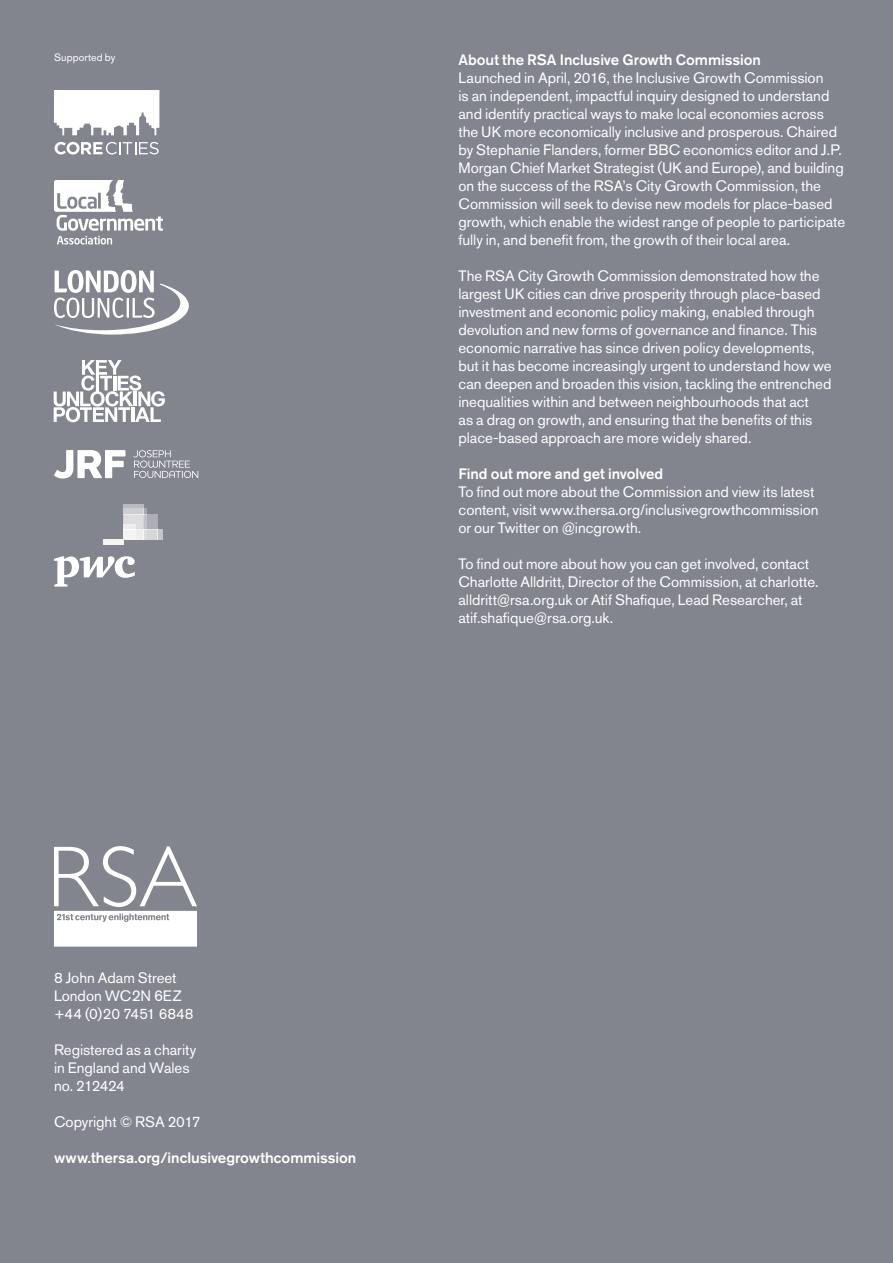
<style>
.page{position:relative;width:893px;height:1263px;background:#82848e}
.page>*{position:absolute;margin:0;border:0;box-sizing:border-box;transform-origin:0 0}
.t1{font:15px/18px "Akzidenz Grotesk Pro";letter-spacing:-.005em;color:#fff}
.t2{font:500 15px "Akzidenz Grotesk Pro";letter-spacing:-.005em;color:#fff}
.t3{font:10.5px "Akzidenz Grotesk Pro";letter-spacing:.01em;color:#fff}
.s1{font-size:15.6px}
</style>
<div class="page">
<svg style="left:54px;top:846px;width:143px;height:101px"></svg>
<svg style="left:54px;top:270px;width:135px;height:65px"></svg>
<svg style="left:54px;top:90px;width:105px;height:45px;background:#eaebec"></svg>
<svg style="left:55px;top:142px;width:104px;height:13px"></svg>
<svg style="left:54px;top:360px;width:111px;height:62px"></svg>
<svg style="left:54px;top:180px;width:109px;height:65px"></svg>
<svg style="left:54px;top:450px;width:71px;height:29px"></svg>
<svg style="left:133px;top:450px;width:65px;height:28px"></svg>
<svg style="left:54px;top:556px;width:81px;height:30px"></svg>
<div style="left:158px;top:529px;width:5px;height:10px;background:#c4c5c9"></div>
<div style="left:147px;top:514px;width:11px;height:15px;background:#aeafb6"></div>
<div style="left:103px;top:539px;width:20px;height:5px;background:#f4f4f5"></div>
<div style="left:123px;top:529px;width:13px;height:10px;background:#f4f4f5"></div>
<div style="left:136px;top:529px;width:7px;height:10px;background:#eeeeef"></div>
<svg style="left:143px;top:529px;width:4px;height:10px"></svg>
<div style="left:147px;top:529px;width:11px;height:10px;background:#d5d6d9"></div>
<hr style="left:123px;top:504px;width:20px;height:4px;background:#b8babf">
<svg style="left:123px;top:508px;width:24px;height:21px"></svg>
<svg style="left:143px;top:514px;width:4px;height:15px"></svg>
<p class="t3" style="left:54px;top:51px;width:63px">Supported by</p>
<p class="t2" style="left:458px;top:50px;width:304px">About the RSA Inclusive Growth Commission</p>
<p class="t1" style="left:458px;top:68px;width:388px">Launched in April, 2016, the Inclusive Growth Commission<br>is an independent, impactful inquiry designed to understand and identify practical ways to make local economies across the UK more economically inclusive and prosperous. Chaired by Stephanie Flanders, former BBC economics editor and J.P.<br>Morgan Chief Market Strategist (UK and Europe), and building on the success of the RSA’s City Growth Commission, the Commission will seek to devise new models for place-based growth, which enable the widest range of people to participate fully in, and benefit from, the growth of their local area.</p>
<p class="t1" style="left:458px;top:266px;width:375px">The RSA City Growth Commission demonstrated how the largest UK cities can drive prosperity through place-based investment and economic policy making, enabled through devolution and new forms of governance and finance. This economic narrative has since driven policy developments, but it has become increasingly urgent to understand how we can deepen and broaden this vision, tackling the entrenched inequalities within and between neighbourhoods that act<br>as a drag on growth, and ensuring that the benefits of this place-based approach are more widely shared.</p>
<p class="t2" style="left:458px;top:464px;width:206px">Find out more and get involved</p>
<p class="t1" style="left:458px;top:482px;width:362px">To find out more about the Commission and view its latest content, visit www.thersa.org/inclusivegrowthcommission or our Twitter on @incgrowth.</p>
<p class="t1" style="left:458px;top:554px;width:362px">To find out more about how you can get involved, contact Charlotte Alldritt, Director of the Commission, at charlotte. alldritt@rsa.org.uk or Atif Shafique, Lead Researcher, at atif.shafique@rsa.org.uk.</p>
<p class="t1" style="left:54px;top:968px;width:141px">8 John Adam Street<br>London WC<span class="s1">2</span>N <span class="s1">6</span>EZ +44 (0)20 7451 6848</p>
<p class="t1" style="left:54px;top:1040px;width:144px">Registered as a charity in England and Wales no. 212424</p>
<p class="t1" style="left:54px;top:1112px;width:148px">Copyright © RSA 2017</p>
<p class="t2" style="left:54px;top:1148px;width:304px">www.thersa.org/inclusivegrowthcommission</p>
</div>
